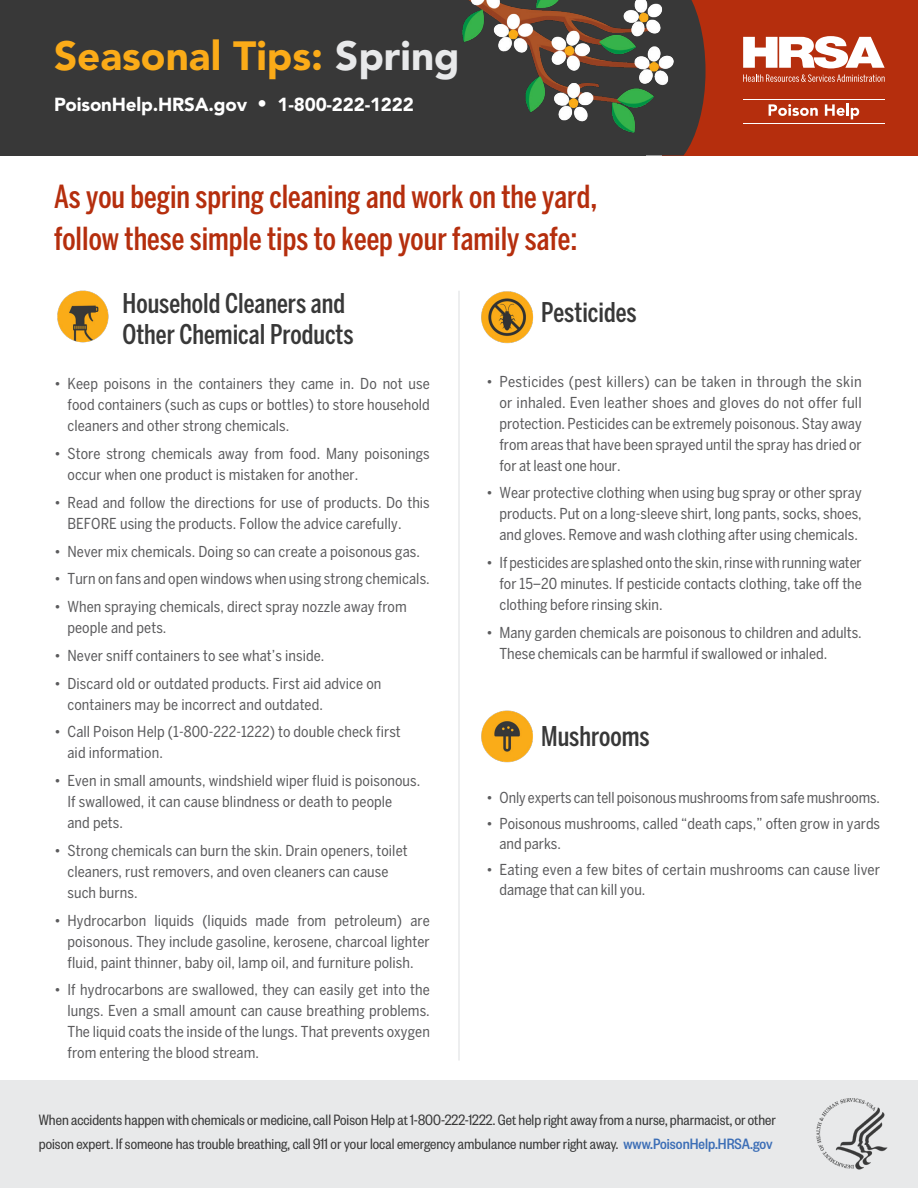
<style>
.page{position:relative;width:918px;height:1188px;background:#fff}
.page>*{position:absolute;margin:0;border:0;box-sizing:border-box;transform-origin:0 0}
.t1{font:900 40.5px "Avenir";color:#fbab18}
.t2{font:500 extra-condensed 31.5px/42px "Benton Sans";color:#b52e0d}
.t3{font:500 extra-condensed 27px/30.8px "Benton Sans";color:#383838}
.t4{font:900 18.75px "Avenir";letter-spacing:-.01em;color:#fff}
.t5{font:16.5px/24px "Founders Grotesk Cond";color:#383838}
.t6{font:condensed 15px/21px "Benton Sans";letter-spacing:.005em;color:#5b5b5d}
.s1{color:#e8e9ea}
.s2{font-weight:500;color:#3c6eb6}
</style>
<div class="page">
<img style="left:481px;top:710px;width:52px;height:53px">
<img style="left:481px;top:291px;width:53px;height:53px">
<img style="left:57px;top:290px;width:52px;height:53px">
<div style="left:662px;top:0;width:256px;height:156px;background:#b52e0d"></div>
<div style="left:0;top:0;width:646px;height:156px;background:#383838"></div>
<svg style="left:698px;top:17px;width:8px;height:108px"></svg>
<hr style="left:458px;top:291px;width:2px;height:770px;background:#e8e9ea">
<div style="left:0;top:1080px;width:918px;height:108px;background:#e8e9ea"></div>
<svg style="left:743px;top:36px;width:142px;height:32px"></svg>
<svg style="left:769px;top:104px;width:49px;height:12px"></svg>
<svg style="left:825px;top:104px;width:34px;height:15px"></svg>
<hr style="left:743px;top:99px;width:142px;height:1px;background:#fff">
<hr style="left:743px;top:123px;width:142px;height:1px;background:#fff">
<svg style="left:743px;top:74px;width:142px;height:8px"></svg>
<img style="left:816px;top:1098px;width:72px;height:72px">
<img style="left:462px;top:0;width:236px;height:156px">
<h1 class="t1" style="left:54px;top:31px;width:407px">Seasonal Tips: <span class="s1">Spring</span></h1>
<p class="t4" style="left:54px;top:93px;width:361px">PoisonHelp.HRSA.gov • 1-800-222-1222</p>
<p class="t2" style="left:54px;top:175px;width:545px">As you begin spring cleaning and work on the yard, follow these simple tips to keep your family safe:</p>
<h2 class="t3" style="left:123px;top:288px;width:233px">Household Cleaners and<br>Other Chemical Products</h2>
<p class="t6" style="left:68px;top:373px;width:364px;text-align:justify;text-indent:-14px">• Keep poisons in the containers they came in. Do not use food containers (such as cups or bottles) to store household cleaners and other strong chemicals.</p>
<p class="t6" style="left:68px;top:443px;width:364px;text-indent:-14px">• Store strong chemicals away from food. Many poisonings occur when one product is mistaken for another.</p>
<p class="t6" style="left:68px;top:492px;width:364px;text-indent:-14px">• Read and follow the directions for use of products. Do this<br>BEFORE using the products. Follow the advice carefully.</p>
<p class="t6" style="left:54px;top:541px;width:368px">• Never mix chemicals. Doing so can create a poisonous gas.</p>
<p class="t6" style="left:54px;top:568px;width:377px">• Turn on fans and open windows when using strong chemicals.</p>
<p class="t6" style="left:68px;top:596px;width:341px;text-indent:-14px">• When spraying chemicals, direct spray nozzle away from people and pets.</p>
<p class="t6" style="left:54px;top:645px;width:272px">• Never sniff containers to see what’s inside.</p>
<p class="t6" style="left:68px;top:673px;width:315px;text-indent:-14px">• Discard old or outdated products. First aid advice on containers may be incorrect and outdated.</p>
<p class="t6" style="left:68px;top:721px;width:335px;text-indent:-14px">• Call Poison Help (1-800-222-1222) to double check first aid information.</p>
<p class="t6" style="left:68px;top:770px;width:354px;text-indent:-14px">• Even in small amounts, windshield wiper fluid is poisonous.<br>If swallowed, it can cause blindness or death to people<br>and pets.</p>
<p class="t6" style="left:68px;top:840px;width:342px;text-indent:-14px">• Strong chemicals can burn the skin. Drain openers, toilet cleaners, rust removers, and oven cleaners can cause such burns.</p>
<p class="t6" style="left:68px;top:910px;width:364px;text-align:justify;text-indent:-14px">• Hydrocarbon liquids (liquids made from petroleum) are poisonous. They include gasoline, kerosene, charcoal lighter fluid, paint thinner, baby oil, lamp oil, and furniture polish.</p>
<p class="t6" style="left:68px;top:979px;width:364px;text-align:justify;text-indent:-14px">• If hydrocarbons are swallowed, they can easily get into the lungs. Even a small amount can cause breathing problems.<br>The liquid coats the inside of the lungs. That prevents oxygen from entering the blood stream.</p>
<h2 class="t3" style="left:541px;top:297px;width:97px">Pesticides</h2>
<p class="t6" style="left:500px;top:370px;width:364px;text-align:justify;text-indent:-14px">• Pesticides (pest killers) can be taken in through the skin or inhaled. Even leather shoes and gloves do not offer full protection. Pesticides can be extremely poisonous. Stay away from areas that have been sprayed until the spray has dried or for at least one hour.</p>
<p class="t6" style="left:500px;top:482px;width:364px;text-align:justify;text-indent:-14px">• Wear protective clothing when using bug spray or other spray products. Put on a long-sleeve shirt, long pants, socks, shoes, and gloves. Remove and wash clothing after using chemicals.</p>
<p class="t6" style="left:500px;top:552px;width:364px;text-align:justify;text-indent:-14px">• If pesticides are splashed onto the skin, rinse with running water for 15–20 minutes. If pesticide contacts clothing, take off the clothing before rinsing skin.</p>
<p class="t6" style="left:500px;top:622px;width:364px;text-indent:-14px">• Many garden chemicals are poisonous to children and adults.<br>These chemicals can be harmful if swallowed or inhaled.</p>
<h2 class="t3" style="left:541px;top:721px;width:110px">Mushrooms</h2>
<p class="t6" style="left:486px;top:787px;width:396px">• Only experts can tell poisonous mushrooms from safe mushrooms.</p>
<p class="t6" style="left:500px;top:814px;width:382px;line-height:19.5px;text-indent:-14px">• Poisonous mushrooms, called “death caps,” often grow in yards and parks.</p>
<p class="t6" style="left:500px;top:860px;width:382px;line-height:19.5px;text-indent:-14px">• Eating even a few bites of certain mushrooms can cause liver damage that can kill you.</p>
<p class="t5" style="left:39px;top:1107px;width:739px">When accidents happen with chemicals or medicine, call Poison Help at 1-800-222-1222. Get help right away from a nurse, pharmacist, or other poison expert. If someone has trouble breathing, call 911 or your local emergency ambulance number right away. <span class="s2">www.PoisonHelp.HRSA.gov</span></p>
</div>
